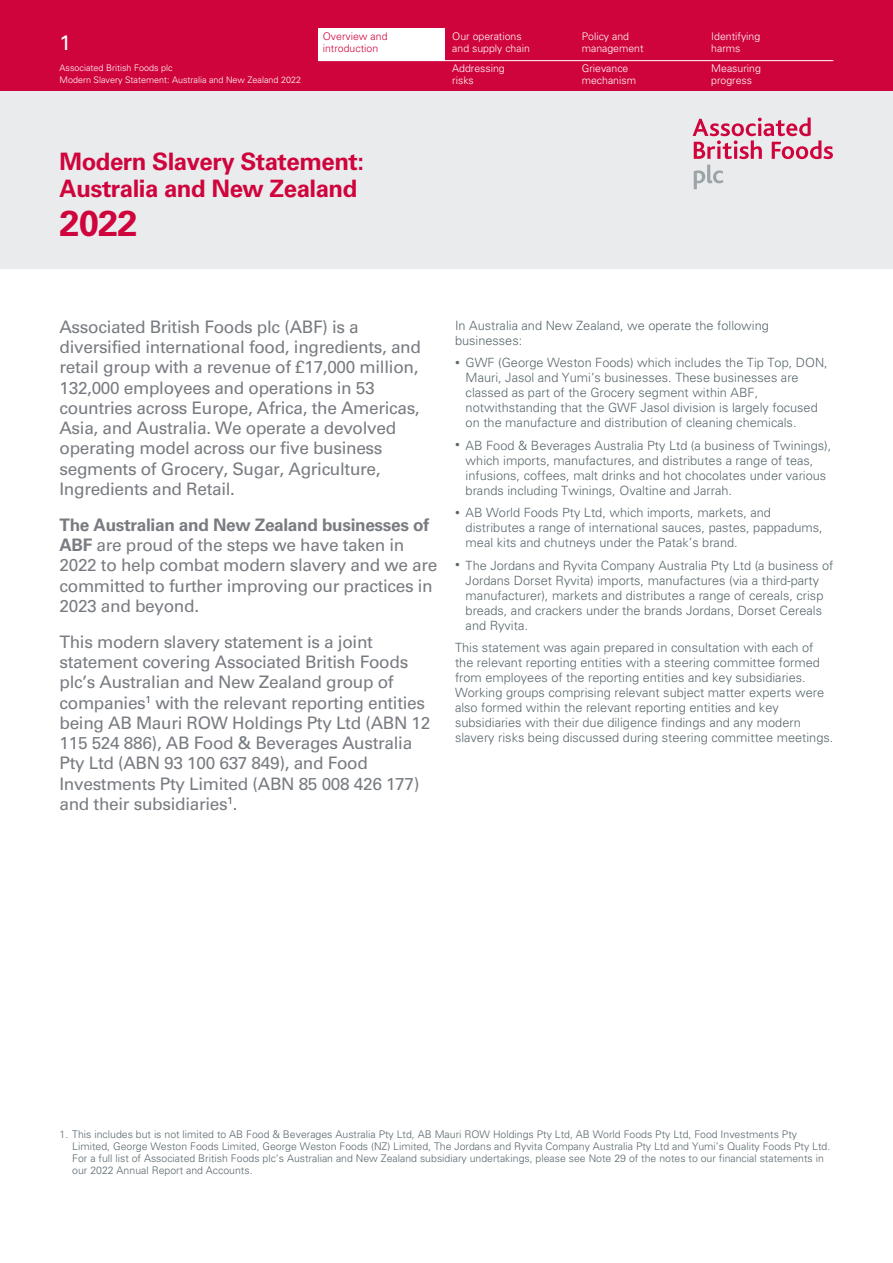
<style>
.page{position:relative;width:893px;height:1263px;background:#fff}
.page>*{position:absolute;margin:0;border:0;box-sizing:border-box;transform-origin:0 0}
.t1{font:700 36px "Univers LT Std";color:#d0043c}
.t2{font:700 24px/27px "Univers LT Std";letter-spacing:-.02em;color:#d0043c}
.t3{font:21px "Univers LT Std";color:#fff}
.t4{font:17.25px/20.2px "Univers LT Std";letter-spacing:-.02em;color:#787c81}
.t5{font:300 12.75px/15px "Univers LT Std";color:#58676d}
.t6{font:300 10.5px/12px "Univers LT Std";color:#58676d}
.t7{font:300 10.5px/12px "Univers LT Std";color:#fff}
.t8{font:300 10.5px/12px "Univers LT Std";color:#d0043c}
.t9{font:300 9px/12px "Univers LT Std";color:#fff}
.s1{font-weight:700}
.s2{font-size:9.6px}
</style>
<div class="page">
<div style="left:0;top:0;width:893px;height:91px;background:#d0043c"></div>
<div style="left:318px;top:28px;width:127px;height:32px;background:#fff"></div>
<hr style="left:318px;top:60px;width:515px;height:1px;background:#fff">
<div style="left:0;top:91px;width:893px;height:178px;background:#e9ebed"></div>
<svg style="left:693px;top:118px;width:140px;height:41px"></svg>
<svg style="left:694px;top:165px;width:29px;height:24px"></svg>
<p class="t7" style="left:452px;top:30px;width:79px">Our operations and supply chain</p>
<p class="t8" style="left:323px;top:30px;width:66px">Overview and introduction</p>
<p class="t7" style="left:582px;top:30px;width:63px">Policy and management</p>
<h3 class="t3" style="left:60px;top:30px;width:13px">1</h3>
<p class="t9" style="left:60px;top:62px;width:243px">Associated British Foods plc<br>Modern Slavery Statement: Australia and New Zealand 2022</p>
<p class="t7" style="left:582px;top:63px;width:56px">Grievance mechanism</p>
<p class="t7" style="left:452px;top:63px;width:54px">Addressing risks</p>
<p class="t7" style="left:711px;top:30px;width:51px">Identifying harms</p>
<p class="t7" style="left:711px;top:63px;width:51px">Measuring progress</p>
<h2 class="t2" style="left:60px;top:149px;width:306px">Modern Slavery Statement:<br>Australia and New Zealand</h2>
<h1 class="t1" style="left:60px;top:203px;width:79px">2022</h1>
<p class="t4" style="left:60px;top:317px;width:363px">Associated British Foods plc (ABF) is a diversified international food, ingredients, and retail group with a revenue of £17,000 million, 132,000 employees and operations in 53 countries across Europe, Africa, the Americas, Asia, and Australia. We operate a devolved operating model across our five business segments of Grocery, Sugar, Agriculture, Ingredients and Retail.</p>
<h3 class="t4" style="left:60px;top:515px;width:379px"><span class="s1">The Australian and New Zealand businesses of ABF</span> are proud of the steps we have taken in 2022 to help combat modern slavery and we are committed to further improving our practices in 2023 and beyond.</h3>
<p class="t4" style="left:60px;top:632px;width:372px">This modern slavery statement is a joint statement covering Associated British Foods plc’s Australian and New Zealand group of companies<sup>1</sup> with the relevant reporting entities being AB Mauri ROW Holdings Pty Ltd (ABN 12<br>115 524 886), AB Food &amp; Beverages Australia Pty Ltd (ABN 93 100 637 849), and Food Investments Pty Limited (ABN 85 008 426 177) and their subsidiaries<sup>1</sup>.</p>
<p class="t5" style="left:455px;top:318px;width:315px">In Australia and New Zealand, we operate the following businesses:</p>
<p class="t5" style="left:466px;top:355px;width:364px;text-indent:-11px"><span class="s2">•</span> GWF (George Weston Foods) which includes the Tip Top, DON, Mauri, Jasol and Yumi’s businesses. These businesses are classed as part of the Grocery segment within ABF, notwithstanding that the GWF Jasol division is largely focused on the manufacture and distribution of cleaning chemicals.</p>
<p class="t5" style="left:466px;top:438px;width:367px;text-indent:-11px"><span class="s2">•</span> AB Food &amp; Beverages Australia Pty Ltd (a business of Twinings), which imports, manufactures, and distributes a range of teas, infusions, coffees, malt drinks and hot chocolates under various brands including Twinings, Ovaltine and Jarrah.</p>
<p class="t5" style="left:466px;top:505px;width:359px;text-indent:-11px"><span class="s2">•</span> AB World Foods Pty Ltd, which imports, markets, and distributes a range of international sauces, pastes, pappadums, meal kits and chutneys under the Patak’s brand.</p>
<p class="t5" style="left:466px;top:558px;width:369px;text-indent:-11px"><span class="s2">•</span> The Jordans and Ryvita Company Australia Pty Ltd (a business of Jordans Dorset Ryvita) imports, manufactures (via a third-party manufacturer), markets and distributes a range of cereals, crisp breads, and crackers under the brands Jordans, Dorset Cereals and Ryvita.</p>
<p class="t5" style="left:455px;top:640px;width:380px">This statement was again prepared in consultation with each of the relevant reporting entities with a steering committee formed from employees of the reporting entities and key subsidiaries.<br>Working groups comprising relevant subject matter experts were also formed within the relevant reporting entities and key subsidiaries with their due diligence findings and any modern slavery risks being discussed during steering committee meetings.</p>
<p class="t6" style="left:72px;top:1128px;width:760px;text-indent:-13px">1. This includes but is not limited to AB Food &amp; Beverages Australia Pty Ltd, AB Mauri ROW Holdings Pty Ltd, AB World Foods Pty Ltd, Food Investments Pty Limited, George Weston Foods Limited, George Weston Foods (NZ) Limited, The Jordans and Ryvita Company Australia Pty Ltd and Yumi’s Quality Foods Pty Ltd.<br>For a full list of Associated British Foods plc’s Australian and New Zealand subsidiary undertakings, please see Note 29 of the notes to our financial statements in our 2022 Annual Report and Accounts.</p>
</div>
